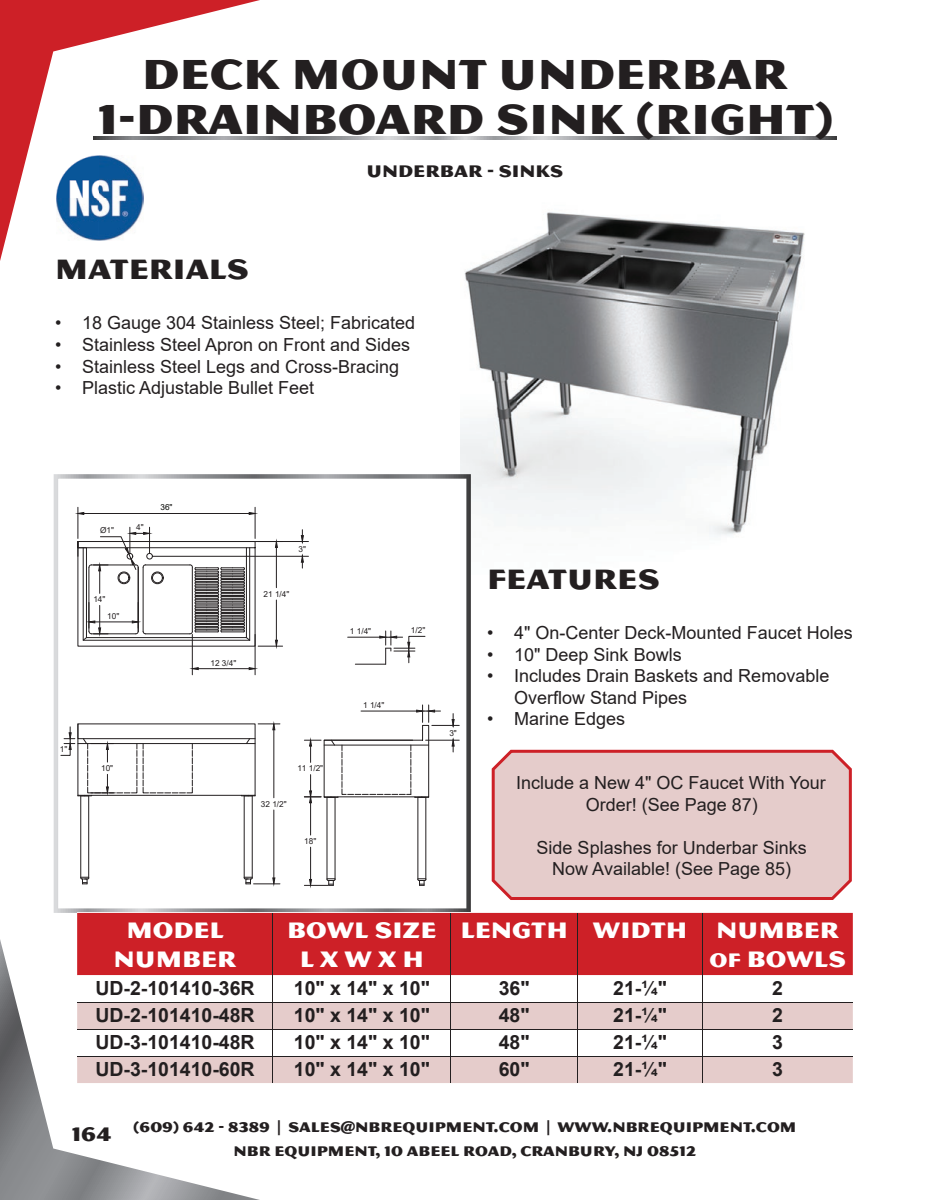
<style>
.page{position:relative;width:930px;height:1200px;background:#fff}
.page>*{position:absolute;margin:0;border:0;box-sizing:border-box;transform-origin:0 0}
.t1{font:45px/45px "Magnesium MVB";color:#231f20;text-align:center}
.t2{font:30px "Magnesium MVB";color:#231f20}
.t3{font:24px/28.8px "Magnesium MVB";color:#fff;text-align:center}
.t4{font:700 19.5px "Arial";color:#231f20}
.t5{font:18px/21.6px "Arial";color:#231f20;text-align:center}
.t6{font:18px "Magnesium MVB";color:#231f20}
.t7{font:15px/24px "Magnesium MVB";color:#231f20}
.t8{font:8.25px "Arial";color:#231f20}
.t9{font:8.25px "Arial";color:#040503}
.s1{font-size:21px}
</style>
<div class="page">
<svg style="left:0;top:0;width:260px;height:261px"></svg>
<svg style="left:0;top:939px;width:260px;height:261px"></svg>
<img style="left:460px;top:212px;width:345px;height:324px">
<svg style="left:54px;top:474px;width:417px;height:439px"></svg>
<div style="left:77px;top:913px;width:776px;height:62px;background:#cd2027"></div>
<hr style="left:273px;top:913px;width:1px;height:62px;background:#231f20">
<hr style="left:451px;top:913px;width:1px;height:62px;background:#231f20">
<hr style="left:577px;top:913px;width:1px;height:62px;background:#231f20">
<hr style="left:702px;top:913px;width:1px;height:62px;background:#231f20">
<svg style="left:77px;top:975px;width:776px;height:108px"></svg>
<img style="left:56px;top:156px;width:87px;height:85px">
<svg style="left:354px;top:510px;width:112px;height:45px"></svg>
<svg style="left:94px;top:136px;width:742px;height:3px;background:#929496"></svg>
<div style="left:492px;top:750px;width:360px;height:150px;background:#e5cccb"></div>
<hr style="left:88px;top:796px;width:1px;height:82px;background:#231f20">
<hr style="left:80px;top:796px;width:1px;height:82px;background:#231f20">
<svg style="left:80px;top:877px;width:9px;height:7px"></svg>
<hr style="left:244px;top:796px;width:1px;height:82px;background:#231f20">
<hr style="left:252px;top:796px;width:1px;height:82px;background:#231f20">
<hr style="left:78px;top:507px;width:1px;height:31px;background:#231f20">
<hr style="left:255px;top:507px;width:1px;height:31px;background:#231f20">
<hr style="left:84px;top:513px;width:165px;height:1px;background:#231f20">
<svg style="left:77px;top:512px;width:8px;height:3px"></svg>
<svg style="left:248px;top:512px;width:8px;height:3px"></svg>
<hr style="left:192px;top:634px;width:1px;height:41px;background:#231f20">
<hr style="left:255px;top:634px;width:1px;height:41px;background:#231f20">
<hr style="left:198px;top:668px;width:51px;height:1px;background:#231f20">
<svg style="left:192px;top:667px;width:7px;height:3px"></svg>
<svg style="left:248px;top:667px;width:8px;height:3px"></svg>
<hr style="left:274px;top:730px;width:1px;height:68px;background:#231f20">
<hr style="left:274px;top:810px;width:1px;height:68px;background:#231f20">
<hr style="left:153px;top:556px;width:155px;height:1px;background:#231f20">
<hr style="left:153px;top:541px;width:155px;height:1px;background:#231f20">
<svg style="left:301px;top:555px;width:3px;height:13px"></svg>
<svg style="left:301px;top:530px;width:3px;height:13px"></svg>
<svg style="left:77px;top:527px;width:206px;height:120px"></svg>
<svg style="left:60px;top:723px;width:220px;height:73px"></svg>
<hr style="left:327px;top:797px;width:1px;height:82px;background:#231f20">
<hr style="left:335px;top:797px;width:1px;height:82px;background:#231f20">
<hr style="left:425px;top:797px;width:1px;height:82px;background:#231f20">
<hr style="left:418px;top:797px;width:1px;height:82px;background:#231f20">
<hr style="left:310px;top:803px;width:1px;height:32px;background:#231f20">
<svg style="left:225px;top:838px;width:241px;height:62px"></svg>
<hr style="left:348px;top:637px;width:32px;height:1px;background:#231f20">
<hr style="left:355px;top:664px;width:31px;height:1px;background:#231f20">
<svg style="left:379px;top:631px;width:47px;height:33px"></svg>
<svg style="left:304px;top:705px;width:155px;height:98px"></svg>
<h1 class="t1" style="left:97px;top:51px;width:737px">DECK MOUNT UNDERBAR<br>1-DRAINBOARD SINK (RIGHT)</h1>
<p class="t6" style="left:367px;top:160px;width:198px">UNDERBAR - SINKS</p>
<h2 class="t2" style="left:55px;top:251px;width:195px">MATERIALS</h2>
<p class="t5" style="left:55px;top:312px;width:362px">• 18 Gauge 304 Stainless Steel; Fabricated</p>
<p class="t5" style="left:55px;top:334px;width:357px">• Stainless Steel Apron on Front and Sides</p>
<p class="t5" style="left:55px;top:355px;width:346px">• Stainless Steel Legs and Cross-Bracing</p>
<p class="t5" style="left:55px;top:377px;width:261px">• Plastic Adjustable Bullet Feet</p>
<p class="t8" style="left:60px;top:744px;width:9px">1"</p>
<p class="t8" style="left:100px;top:525px;width:15px">Ø1"</p>
<p class="t8" style="left:136px;top:522px;width:9px">4"</p>
<p class="t9" style="left:160px;top:502px;width:14px">36"</p>
<p class="t8" style="left:93px;top:594px;width:14px">14"</p>
<p class="t8" style="left:107px;top:610px;width:14px">10"</p>
<p class="t8" style="left:101px;top:763px;width:14px">10"</p>
<p class="t8" style="left:210px;top:657px;width:27px">12 3/4"</p>
<p class="t8" style="left:299px;top:543px;width:9px">3"</p>
<p class="t8" style="left:264px;top:588px;width:27px">21 1/4"</p>
<p class="t8" style="left:261px;top:798px;width:27px">32 1/2"</p>
<p class="t8" style="left:297px;top:763px;width:27px">11 1/2"</p>
<p class="t8" style="left:304px;top:835px;width:14px">18"</p>
<p class="t8" style="left:350px;top:625px;width:23px">1 1/4"</p>
<p class="t8" style="left:411px;top:625px;width:16px">1/2"</p>
<p class="t8" style="left:363px;top:699px;width:23px">1 1/4"</p>
<p class="t8" style="left:449px;top:727px;width:9px">3"</p>
<h2 class="t2" style="left:487px;top:560px;width:174px">FEATURES</h2>
<p class="t5" style="left:487px;top:622px;width:367px">• 4" On-Center Deck-Mounted Faucet Holes</p>
<p class="t5" style="left:487px;top:643px;width:196px">• 10" Deep Sink Bowls</p>
<p class="t5" style="left:514px;top:665px;width:317px;text-align:left;text-indent:-27px">• Includes Drain Baskets and Removable<br>Overflow Stand Pipes</p>
<p class="t5" style="left:487px;top:708px;width:140px">• Marine Edges</p>
<p class="t5" style="left:516px;top:772px;width:311px">Include a New 4" OC Faucet With Your<br>Order! (See Page 87)</p>
<p class="t5" style="left:537px;top:837px;width:272px">Side Splashes for Underbar Sinks<br>Now Available! (See Page 85)</p>
<h3 class="t3" style="left:114px;top:915px;width:125px">MODEL<br>NUMBER</h3>
<h3 class="t3" style="left:287px;top:915px;width:151px">BOWL SIZE<br>L X W X H</h3>
<h3 class="t3" style="left:461px;top:915px;width:387px;text-align:right">LENGTH WIDTH NUMBER<br><span class="s1">OF</span> BOWLS</h3>
<p class="t4" style="left:95px;top:975px;width:161px">UD-2-101410-36R</p>
<p class="t4" style="left:294px;top:975px;width:138px">10" x 14" x 10"</p>
<p class="t4" style="left:499px;top:975px;width:32px">36"</p>
<p class="t4" style="left:613px;top:975px;width:55px">21-1/4"</p>
<p class="t4" style="left:772px;top:975px;width:12px">2</p>
<p class="t4" style="left:95px;top:1002px;width:161px">UD-2-101410-48R</p>
<p class="t4" style="left:294px;top:1002px;width:138px">10" x 14" x 10"</p>
<p class="t4" style="left:499px;top:1002px;width:32px">48"</p>
<p class="t4" style="left:613px;top:1002px;width:55px">21-1/4"</p>
<p class="t4" style="left:772px;top:1002px;width:12px">2</p>
<p class="t4" style="left:95px;top:1029px;width:161px">UD-3-101410-48R</p>
<p class="t4" style="left:294px;top:1029px;width:138px">10" x 14" x 10"</p>
<p class="t4" style="left:499px;top:1029px;width:32px">48"</p>
<p class="t4" style="left:613px;top:1029px;width:55px">21-1/4"</p>
<p class="t4" style="left:772px;top:1029px;width:12px">3</p>
<p class="t4" style="left:95px;top:1056px;width:161px">UD-3-101410-60R</p>
<p class="t4" style="left:294px;top:1056px;width:138px">10" x 14" x 10"</p>
<p class="t4" style="left:499px;top:1056px;width:32px">60"</p>
<p class="t4" style="left:613px;top:1056px;width:55px">21-1/4"</p>
<p class="t4" style="left:772px;top:1056px;width:12px">3</p>
<p class="t7" style="left:233px;top:1114px;width:564px;text-indent:-162px"><span class="s1">164</span> (609) 642 - 8389 | SALES@NBREQUIPMENT.COM | WWW.NBREQUIPMENT.COM<br>NBR EQUIPMENT, 10 ABEEL ROAD, CRANBURY, NJ 08512</p>
</div>
